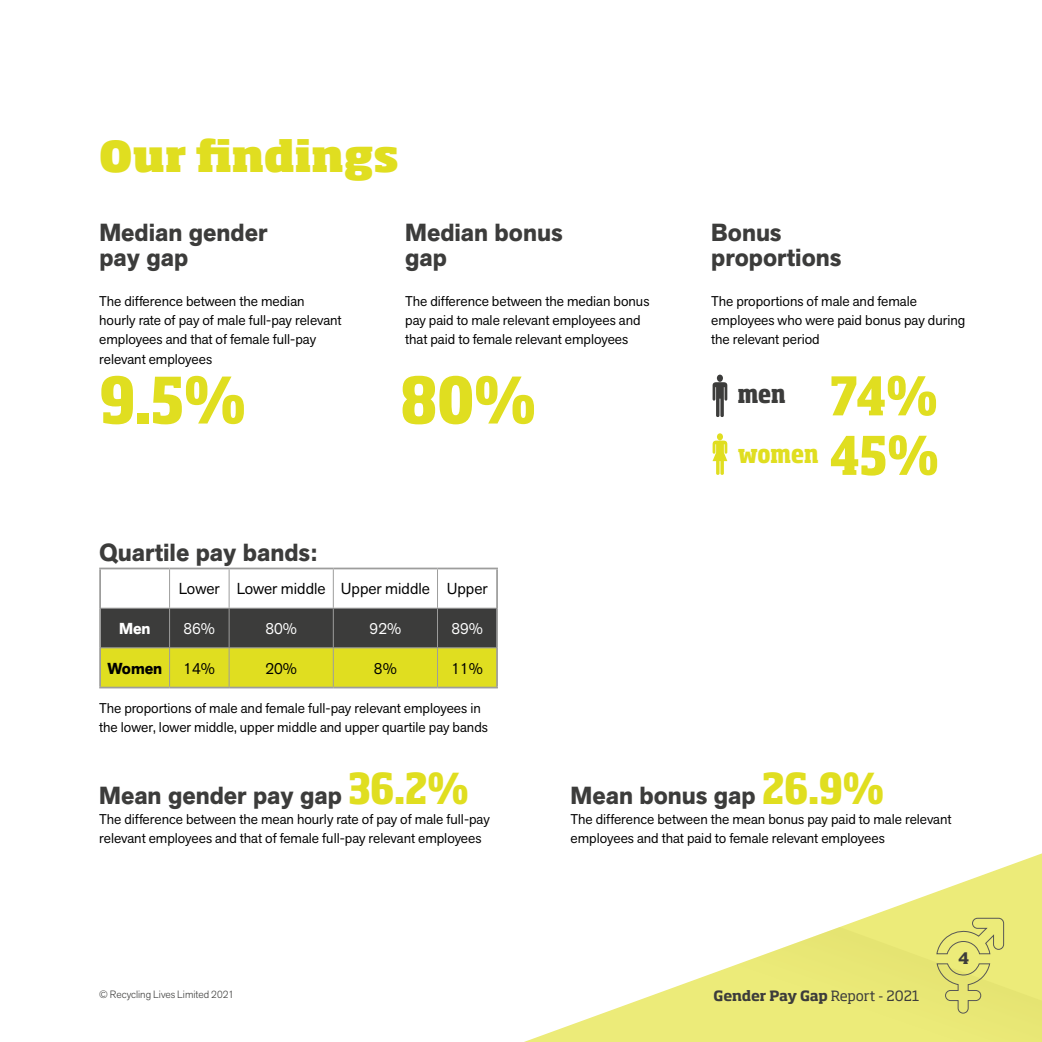
<style>
.page{position:relative;width:1042px;height:1042px;background:#fff}
.page>*{position:absolute;margin:0;border:0;box-sizing:border-box;transform-origin:0 0}
.Body{font:800 condensed 63px "Soho Std";color:#e0de20}
.Body-2{font:800 condensed 52.5px/59.5px "Soho Std";color:#e0de20}
.Heading{font:800 42px "Soho Std";color:#e0de20}
.Body-3{font:800 condensed 42px "Soho Std";color:#e0de20}
.Body-4{font:700 24.5px/24.5px "Akzid Grtsk Next";color:#3c3c3b}
.Body-5{font:800 condensed 24.5px "Soho Std";letter-spacing:-.005em;color:#e0de20}
.Body-6{font:800 condensed 24.5px "Soho Std";color:#3c3c3b}
.t1{font:15.75px "Akzid Grtsk Next";color:#000}
.t2{font:15.75px "Akzid Grtsk Next";color:#fff}
.t3{font:700 15.75px "Akzid Grtsk Next";color:#000}
.t4{font:700 15.75px "Akzid Grtsk Next";color:#fff}
.t5{font:700 15.75px "Soho Std";color:#3c3c3b}
.Body-7{font:14px/19.2px "Akzid Grtsk Next";color:#000}
.t6{font:700 14px "Soho Std";letter-spacing:-.02em;color:#3c3c3b}
.t7{font:300 10.5px "Akzid Grtsk Next";color:#3c3c3b}
.s1{font-weight:400}
</style>
<div class="page">
<svg style="left:524px;top:853px;width:518px;height:189px"></svg>
<svg style="left:936px;top:917px;width:68px;height:37px;background:#dddc75"></svg>
<svg style="left:936px;top:963px;width:54px;height:50px;background:#dbda71"></svg>
<svg style="left:712px;top:433px;width:15px;height:42px"></svg>
<svg style="left:712px;top:375px;width:15px;height:42px"></svg>
<svg style="left:101px;top:609px;width:395px;height:78px;background:#8e8d2e"></svg>
<hr style="left:99px;top:567px;width:71px;height:2px;background:#9d9d9c">
<hr style="left:99px;top:569px;width:2px;height:39px;background:#9d9d9c">
<hr style="left:170px;top:567px;width:59px;height:2px;background:#9d9d9c">
<hr style="left:229px;top:567px;width:104px;height:2px;background:#9d9d9c">
<hr style="left:333px;top:567px;width:104px;height:2px;background:#9d9d9c">
<hr style="left:437px;top:567px;width:61px;height:2px;background:#9d9d9c">
<hr style="left:496px;top:569px;width:2px;height:39px;background:#9d9d9c">
<hr style="left:99px;top:608px;width:2px;height:40px;background:#9d9d9c">
<hr style="left:496px;top:608px;width:2px;height:40px;background:#9d9d9c">
<hr style="left:99px;top:648px;width:2px;height:39px;background:#9d9d9c">
<hr style="left:496px;top:648px;width:2px;height:39px;background:#9d9d9c">
<hr style="left:99px;top:687px;width:71px;height:1px;background:#9d9d9c">
<hr style="left:170px;top:687px;width:59px;height:1px;background:#9d9d9c">
<hr style="left:229px;top:687px;width:104px;height:1px;background:#9d9d9c">
<hr style="left:333px;top:687px;width:104px;height:1px;background:#9d9d9c">
<hr style="left:437px;top:687px;width:61px;height:1px;background:#9d9d9c">
<hr style="left:169px;top:569px;width:1px;height:39px;background:#9d9d9c">
<hr style="left:229px;top:569px;width:1px;height:39px;background:#9d9d9c">
<hr style="left:333px;top:569px;width:1px;height:39px;background:#9d9d9c">
<hr style="left:437px;top:569px;width:1px;height:39px;background:#9d9d9c">
<hr style="left:101px;top:608px;width:69px;height:1px;background:#9d9d9c">
<hr style="left:170px;top:608px;width:59px;height:1px;background:#9d9d9c">
<hr style="left:169px;top:608px;width:1px;height:39px;background:#9d9d9c">
<hr style="left:229px;top:608px;width:104px;height:1px;background:#9d9d9c">
<hr style="left:229px;top:608px;width:1px;height:39px;background:#9d9d9c">
<hr style="left:333px;top:608px;width:104px;height:1px;background:#9d9d9c">
<hr style="left:333px;top:608px;width:1px;height:39px;background:#9d9d9c">
<hr style="left:437px;top:608px;width:59px;height:1px;background:#9d9d9c">
<hr style="left:437px;top:608px;width:1px;height:39px;background:#9d9d9c">
<hr style="left:101px;top:647px;width:69px;height:1px;background:#9d9d9c">
<hr style="left:170px;top:647px;width:59px;height:1px;background:#9d9d9c">
<hr style="left:169px;top:648px;width:1px;height:39px;background:#9d9d9c">
<hr style="left:229px;top:647px;width:104px;height:1px;background:#9d9d9c">
<hr style="left:229px;top:648px;width:1px;height:39px;background:#9d9d9c">
<hr style="left:333px;top:647px;width:104px;height:1px;background:#9d9d9c">
<hr style="left:333px;top:648px;width:1px;height:39px;background:#9d9d9c">
<hr style="left:437px;top:647px;width:59px;height:1px;background:#9d9d9c">
<hr style="left:437px;top:648px;width:1px;height:39px;background:#9d9d9c">
<p class="Heading" style="left:99px;top:129px;width:301px">Our findings</p>
<p class="Body-4" style="left:99px;top:221px;width:169px">Median gender pay gap</p>
<p class="Body-4" style="left:405px;top:221px;width:159px">Median bonus</p>
<p class="Body-4" style="left:405px;top:245px;width:43px">gap</p>
<p class="Body-4" style="left:711px;top:221px;width:72px">Bonus</p>
<p class="Body-4" style="left:711px;top:245px;width:132px">proportions</p>
<p class="Body-7" style="left:99px;top:291px;width:244px">The difference between the median hourly rate of pay of male full-pay relevant employees and that of female full-pay relevant employees</p>
<p class="Body-7" style="left:405px;top:291px;width:246px">The difference between the median bonus pay paid to male relevant employees and that paid to female relevant employees</p>
<p class="Body-7" style="left:711px;top:291px;width:256px">The proportions of male and female employees who were paid bonus pay during the relevant period</p>
<p class="Body" style="left:99px;top:360px;width:148px">9.5%</p>
<p class="Body" style="left:400px;top:360px;width:137px">80%</p>
<p class="Body-2" style="left:829px;top:365px;width:111px">74%<br>45%</p>
<p class="Body-6" style="left:737px;top:378px;width:49px">men</p>
<p class="Body-5" style="left:737px;top:438px;width:82px">women</p>
<p class="Body-4" style="left:99px;top:540px;width:219px">Quartile pay bands:</p>
<p class="t1" style="left:179px;top:578px;width:42px">Lower</p>
<p class="t1" style="left:237px;top:578px;width:90px">Lower middle</p>
<p class="t1" style="left:341px;top:578px;width:91px">Upper middle</p>
<p class="t1" style="left:447px;top:578px;width:42px">Upper</p>
<p class="t4" style="left:119px;top:618px;width:33px">Men</p>
<p class="t2" style="left:183px;top:618px;width:33px">86%</p>
<p class="t2" style="left:265px;top:618px;width:33px">80%</p>
<p class="t2" style="left:370px;top:618px;width:33px">92%</p>
<p class="t2" style="left:451px;top:618px;width:33px">89%</p>
<p class="t3" style="left:107px;top:658px;width:56px">Women</p>
<p class="t1" style="left:183px;top:658px;width:33px">14%</p>
<p class="t1" style="left:265px;top:658px;width:33px">20%</p>
<p class="t1" style="left:374px;top:658px;width:24px">8%</p>
<p class="t1" style="left:451px;top:658px;width:33px">11%</p>
<p class="Body-7" style="left:99px;top:698px;width:390px">The proportions of male and female full-pay relevant employees in the lower, lower middle, upper middle and upper quartile pay bands</p>
<p class="Body-3" style="left:348px;top:762px;width:122px">36.2%</p>
<p class="Body-7" style="left:99px;top:828px;width:384px">relevant employees and that of female full-pay relevant employees</p>
<p class="Body-4" style="left:99px;top:784px;width:244px">Mean gender pay gap</p>
<p class="Body-7" style="left:99px;top:809px;width:392px">The difference between the mean hourly rate of pay of male full-pay</p>
<p class="t7" style="left:99px;top:987px;width:136px">© Recycling Lives Limited 2021</p>
<p class="Body-3" style="left:762px;top:762px;width:123px">26.9%</p>
<p class="Body-7" style="left:570px;top:828px;width:316px">employees and that paid to female relevant employees</p>
<p class="Body-4" style="left:570px;top:784px;width:187px">Mean bonus gap</p>
<p class="Body-7" style="left:570px;top:809px;width:382px">The difference between the mean bonus pay paid to male relevant</p>
<p class="t6" style="left:713px;top:986px;width:208px">Gender Pay Gap <span class="s1">Report - 2021</span></p>
<p class="t5" style="left:958px;top:948px;width:13px">4</p>
</div>
